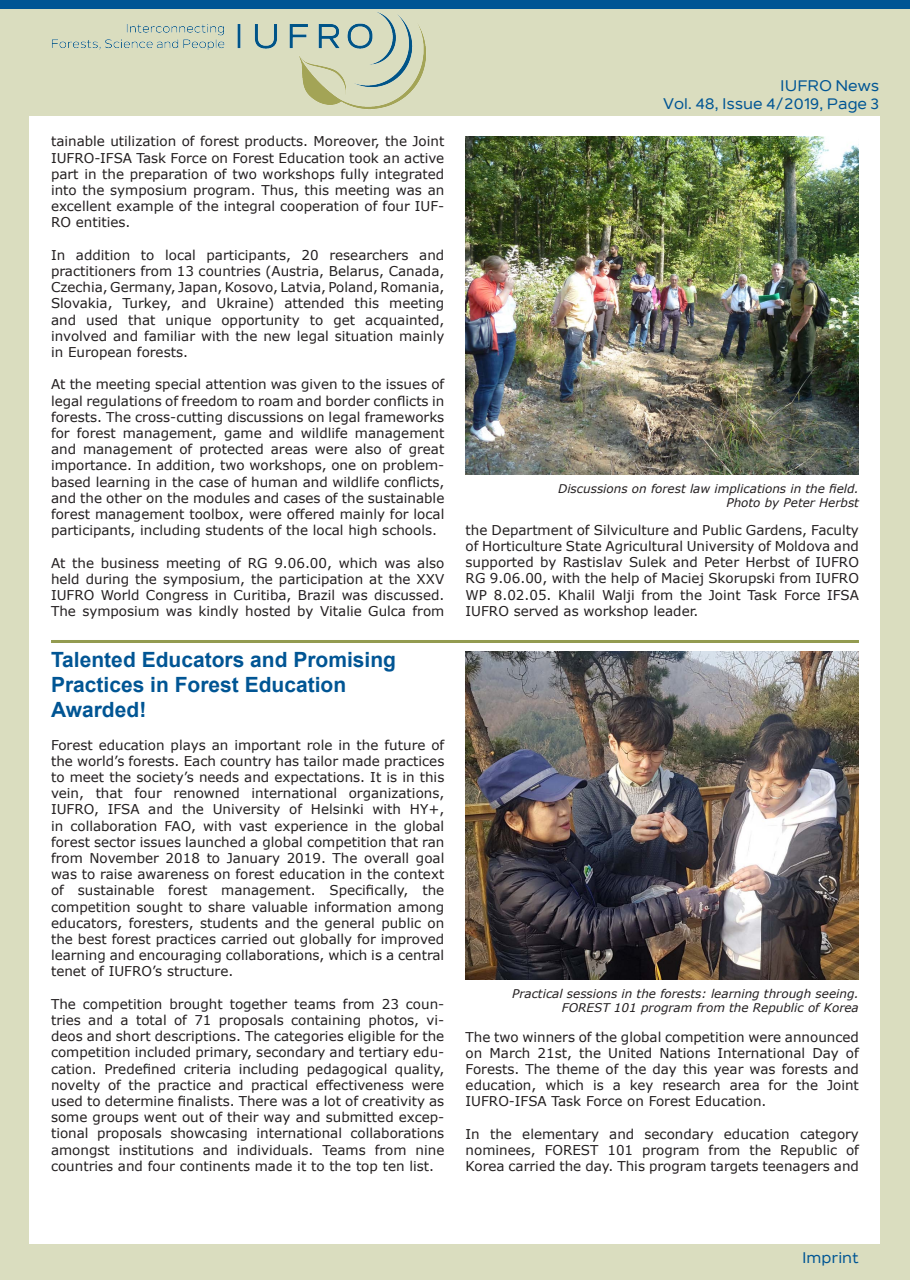
<style>
.page{position:relative;width:910px;height:1280px;background:#daddbf}
.page>*{position:absolute;margin:0;border:0;box-sizing:border-box;transform-origin:0 0}
.t1{font:700 21px/25.2px "Arial";color:#005594}
.t2{font:500 15px "Nolan";color:#005594}
.t3{font:13.5px/16.2px "Verdana";color:#231f20;text-align:justify}
.t4{font:italic 12px/14.4px "Verdana";color:#231f20;text-align:right}
</style>
<div class="page">
<div style="left:30px;top:117px;width:850px;height:1127px;background:#fff"></div>
<img style="left:52px;top:12px;width:374px;height:97px">
<div style="left:0;top:0;width:910px;height:8px;background:#005594"></div>
<img style="left:466px;top:136px;width:393px;height:339px">
<hr style="left:51px;top:640px;width:808px;height:3px;background:#939b50">
<img style="left:465px;top:651px;width:394px;height:329px">
<p class="t3" style="left:51px;top:133px;width:395px">tainable utilization of forest products. Moreover, the Joint IUFRO-IFSA Task Force on Forest Education took an active part in the preparation of two workshops fully integrated into the symposium program. Thus, this meeting was an excellent example of the integral cooperation of four IUF-RO entities.</p>
<p class="t3" style="left:51px;top:247px;width:395px">In addition to local participants, 20 researchers and practitioners from 13 countries (Austria, Belarus, Canada, Czechia, Germany, Japan, Kosovo, Latvia, Poland, Romania, Slovakia, Turkey, and Ukraine) attended this meeting and used that unique opportunity to get acquainted, involved and familiar with the new legal situation mainly in European forests.</p>
<p class="t3" style="left:51px;top:376px;width:395px">At the meeting special attention was given to the issues of legal regulations of freedom to roam and border conflicts in forests. The cross-cutting discussions on legal frameworks for forest management, game and wildlife management and management of protected areas were also of great importance. In addition, two workshops, one on problem&shy;based learning in the case of human and wildlife conflicts, and the other on the modules and cases of the sustainable forest management toolbox, were offered mainly for local participants, including students of the local high schools.</p>
<p class="t3" style="left:51px;top:554px;width:395px">At the business meeting of RG 9.06.00, which was also held during the symposium, the participation at the XXV IUFRO World Congress in Curitiba, Brazil was discussed.<br>The symposium was kindly hosted by Vitalie Gulca from</p>
<p class="t1" style="left:51px;top:647px;width:347px">Talented Educators and Promising<br>Practices in Forest Education<br>Awarded!</p>
<p class="t3" style="left:51px;top:736px;width:395px">Forest education plays an important role in the future of the world’s forests. Each country has tailor made practices to meet the society’s needs and expectations. It is in this vein, that four renowned international organizations, IUFRO, IFSA and the University of Helsinki with HY+, in collaboration FAO, with vast experience in the global forest sector issues launched a global competition that ran from November 2018 to January 2019. The overall goal was to raise awareness on forest education in the context of sustainable forest management. Specifically, the competition sought to share valuable information among educators, foresters, students and the general public on the best forest practices carried out globally for improved learning and encouraging collaborations, which is a central tenet of IUFRO’s structure.</p>
<p class="t3" style="left:51px;top:996px;width:395px">The competition brought together teams from 23 coun&shy;tries and a total of 71 proposals containing photos, vi&shy;deos and short descriptions. The categories eligible for the competition included primary, secondary and tertiary edu&shy;cation. Predefined criteria including pedagogical quality, novelty of the practice and practical effectiveness were used to determine finalists. There was a lot of creativity as some groups went out of their way and submitted excep&shy;tional proposals showcasing international collaborations amongst institutions and individuals. Teams from nine countries and four continents made it to the top ten list.</p>
<p class="t2" style="left:780px;top:77px;width:100px">IUFRO News</p>
<p class="t2" style="left:663px;top:95px;width:218px">Vol. 48, Issue 4/2019, Page 3</p>
<p class="t4" style="left:558px;top:481px;width:302px">Discussions on forest law implications in the field.</p>
<p class="t4" style="left:726px;top:496px;width:134px">Photo by Peter Herbst</p>
<p class="t3" style="left:466px;top:522px;width:395px">the Department of Silviculture and Public Gardens, Faculty of Horticulture State Agricultural University of Moldova and supported by Rastislav Sulek and Peter Herbst of IUFRO RG 9.06.00, with the help of Maciej Skorupski from IUFRO WP 8.02.05. Khalil Walji from the Joint Task Force IFSA IUFRO served as workshop leader.</p>
<p class="t4" style="left:512px;top:986px;width:348px">Practical sessions in the forests: learning through seeing.<br>FOREST 101 program from the Republic of Korea</p>
<p class="t3" style="left:466px;top:1028px;width:395px">The two winners of the global competition were announced on March 21st, the United Nations International Day of Forests. The theme of the day this year was forests and education, which is a key research area for the Joint IUFRO-IFSA Task Force on Forest Education.</p>
<p class="t3" style="left:466px;top:1125px;width:395px">In the elementary and secondary education category nominees, FOREST 101 program from the Republic of Korea carried the day. This program targets teenagers and</p>
<p class="t2" style="left:802px;top:1248px;width:58px">Imprint</p>
</div>
